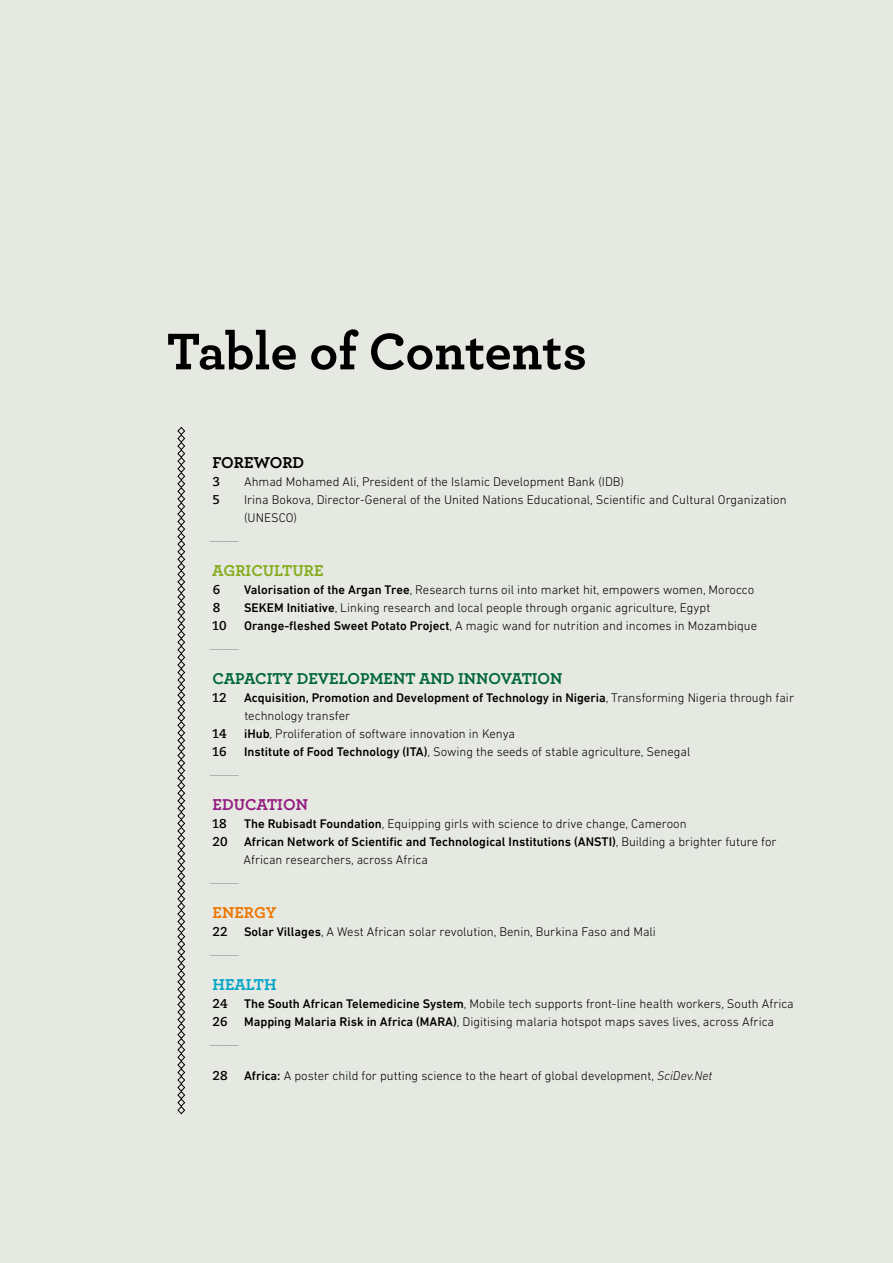
<style>
.page{position:relative;width:893px;height:1263px;background:#e5e9e1}
.page>*{position:absolute;margin:0;border:0;box-sizing:border-box;transform-origin:0 0}
.t1{font:700 54px "Archer";letter-spacing:-.005em;color:#000}
.t2{font:700 16.5px "Archer";color:#00673a}
.t3{font:700 16.5px "Archer";color:#85ac1c}
.t4{font:700 16.5px "Archer";color:#951b81}
.t5{font:700 16.5px "Archer";letter-spacing:-.005em;color:#000}
.t6{font:700 16.5px "Archer";color:#ee7601}
.t7{font:700 16.5px "Archer";color:#00a6c8}
.t8{font:100 15px "Archer";color:#000}
.t9{font:300 12.75px/18px "DIN Next LT Pro";color:#000}
.t10{font:500 12.75px/18px "DIN Next LT Pro";color:#000}
.t11{font:700 12.75px "Caecilia LT Std";color:#000}
.s1{font-weight:500}
.s2{font-weight:300}
.s3{font-style:italic}
</style>
<div class="page">
<svg style="left:177px;top:427px;width:8px;height:688px"></svg>
<h1 class="t1" style="left:167px;top:309px;width:422px">TABLE OF CONTENTS</h1>
<p class="t5" style="left:213px;top:449px;width:93px">FOREWORD</p>
<p class="t11" style="left:213px;top:474px;width:9px">3</p>
<p class="t9" style="left:244px;top:473px;width:381px">Ahmad Mohamed Ali, President of the Islamic Development Bank (IDB)</p>
<p class="t11" style="left:213px;top:492px;width:9px">5</p>
<p class="t9" style="left:244px;top:491px;width:544px">Irina Bokova, Director-General of the United Nations Educational, Scientific and Cultural Organization (UNESCO)</p>
<p class="t8" style="left:210px;top:526px;width:31px">____</p>
<p class="t3" style="left:212px;top:557px;width:111px">AGRICULTURE</p>
<p class="t11" style="left:213px;top:582px;width:9px">6</p>
<p class="t9" style="left:244px;top:581px;width:512px"><span class="s1">Valorisation of the Argan Tree</span>, Research turns oil into market hit, empowers women, Morocco</p>
<p class="t11" style="left:213px;top:600px;width:9px">8</p>
<p class="t9" style="left:244px;top:599px;width:468px"><span class="s1">SEKEM Initiative</span>, Linking research and local people through organic agriculture, Egypt</p>
<p class="t11" style="left:212px;top:618px;width:17px">10</p>
<p class="t9" style="left:244px;top:617px;width:514px"><span class="s1">Orange-fleshed Sweet Potato Project</span>, A magic wand for nutrition and incomes in Mozambique</p>
<p class="t8" style="left:210px;top:634px;width:31px">____</p>
<p class="t2" style="left:213px;top:665px;width:351px">CAPACITY DEVELOPMENT AND INNOVATION</p>
<p class="t11" style="left:212px;top:690px;width:17px">12</p>
<p class="t10" style="left:244px;top:689px;width:551px">Acquisition, Promotion and Development of Technology in Nigeria<span class="s2">, Transforming Nigeria through fair technology transfer</span></p>
<p class="t11" style="left:212px;top:726px;width:17px">14</p>
<p class="t9" style="left:244px;top:725px;width:273px"><span class="s1">iHub</span>, Proliferation of software innovation in Kenya</p>
<p class="t11" style="left:212px;top:744px;width:17px">16</p>
<p class="t9" style="left:244px;top:743px;width:448px"><span class="s1">Institute of Food Technology (ITA)</span>, Sowing the seeds of stable agriculture, Senegal</p>
<p class="t8" style="left:210px;top:760px;width:31px">____</p>
<p class="t4" style="left:213px;top:791px;width:44px">EDUCAT</p>
<p class="t4" style="left:277px;top:791px;width:32px">ION</p>
<p class="t11" style="left:212px;top:816px;width:17px">18</p>
<p class="t9" style="left:244px;top:815px;width:444px"><span class="s1">The Rubisadt Foundation</span>, Equipping girls with science to drive change, Cameroon</p>
<p class="t11" style="left:213px;top:834px;width:17px">20</p>
<p class="t10" style="left:244px;top:833px;width:535px">African Network of Scientific and Technological Institutions (ANSTI)<span class="s2">, Building a brighter future for<br>African researchers, across Africa</span></p>
<p class="t8" style="left:210px;top:868px;width:31px">____</p>
<p class="t6" style="left:213px;top:899px;width:65px">ENERGY</p>
<p class="t11" style="left:213px;top:924px;width:17px">22</p>
<p class="t9" style="left:244px;top:923px;width:413px"><span class="s1">Solar Villages</span>, A West African solar revolution, Benin, Burkina Faso and Mali</p>
<p class="t8" style="left:210px;top:940px;width:31px">____</p>
<p class="t7" style="left:213px;top:971px;width:54px">HEALTH</p>
<p class="t11" style="left:213px;top:996px;width:17px">24</p>
<p class="t9" style="left:244px;top:995px;width:551px"><span class="s1">The South African Telemedicine System</span>, Mobile tech supports front-line health workers, South Africa</p>
<p class="t11" style="left:213px;top:1014px;width:17px">26</p>
<p class="t9" style="left:244px;top:1013px;width:531px"><span class="s1">Mapping Malaria Risk in Africa (MARA)</span>, Digitising malaria hotspot maps saves lives, across Africa</p>
<p class="t8" style="left:210px;top:1030px;width:31px">____</p>
<p class="t11" style="left:213px;top:1068px;width:17px">28</p>
<p class="t9" style="left:244px;top:1067px;width:470px"><span class="s1">Africa:</span> A poster child for putting science to the heart of global development, <span class="s3">SciDev.Net</span></p>
</div>
